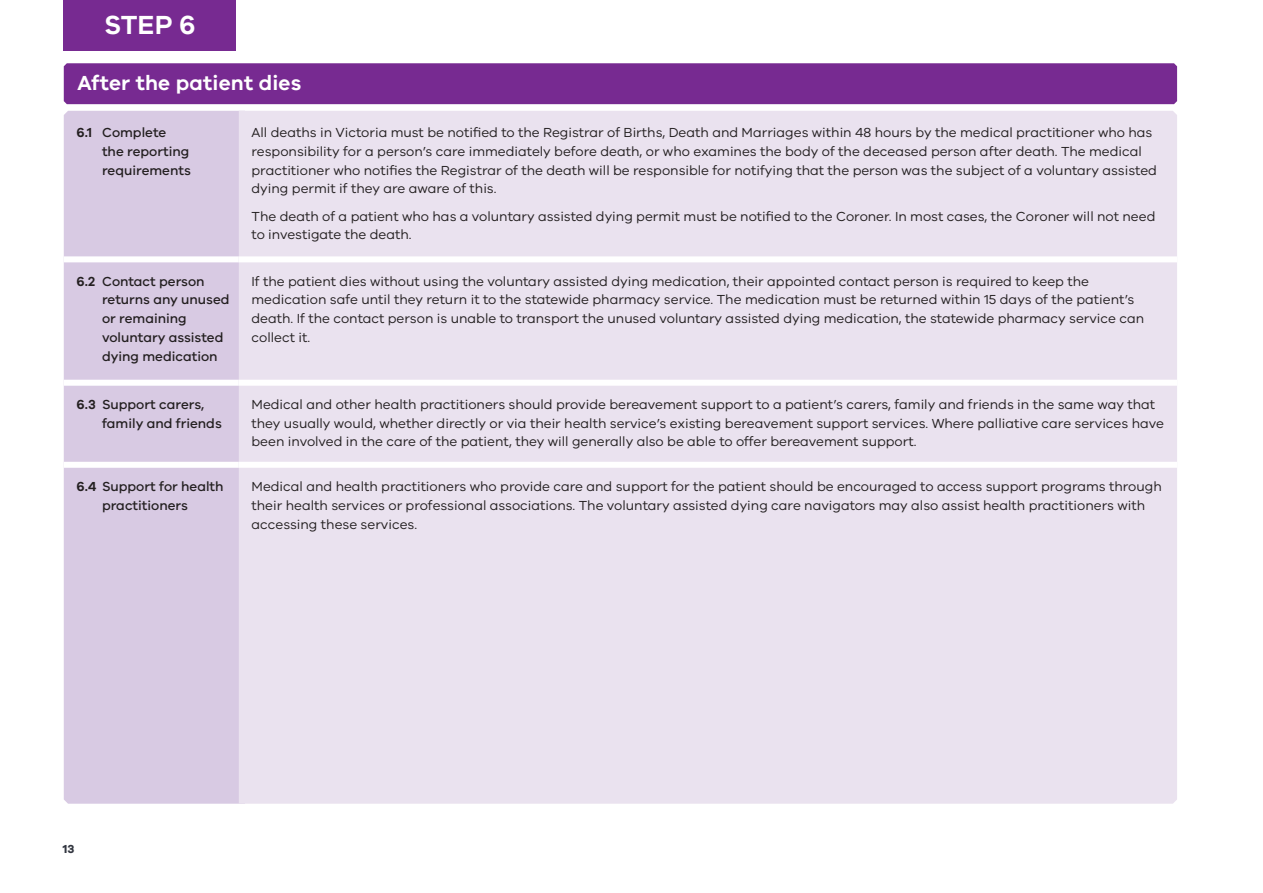
<style>
.page{position:relative;width:1263px;height:893px;background:#fff}
.page>*{position:absolute;margin:0;border:0;box-sizing:border-box;transform-origin:0 0}
.t1{font:600 27px "VIC";color:#fff}
.t2{font:600 21px "VIC";letter-spacing:.01em;color:#fff}
.t3{font:13.5px/18.8px "VIC";color:#231f20}
.t4{font:500 13.5px/18.8px "VIC";color:#231f20}
.t5{font:700 12px "VIC";color:#323640}
.s1{font-weight:600}
</style>
<div class="page">
<div style="left:64px;top:111px;width:175px;height:693px;background:#d8cae3"></div>
<div style="left:239px;top:111px;width:938px;height:693px;background:#eae2ef"></div>
<div style="left:64px;top:63px;width:1113px;height:41px;background:#772a91"></div>
<div style="left:64px;top:0;width:172px;height:51px;background:#772a91"></div>
<div style="left:64px;top:256px;width:175px;height:6px;background:#fff"></div>
<div style="left:239px;top:256px;width:938px;height:6px;background:#fff"></div>
<div style="left:64px;top:380px;width:175px;height:6px;background:#fff"></div>
<div style="left:239px;top:380px;width:938px;height:6px;background:#fff"></div>
<div style="left:64px;top:462px;width:175px;height:6px;background:#fff"></div>
<div style="left:239px;top:462px;width:938px;height:6px;background:#fff"></div>
<h1 class="t1" style="left:104px;top:8px;width:93px">STEP 6</h1>
<h2 class="t2" style="left:77px;top:70px;width:226px">After the patient dies</h2>
<p class="t4" style="left:102px;top:123px;width:90px;text-indent:-26px"><span class="s1">6.1</span> Complete the reporting requirements</p>
<p class="t3" style="left:252px;top:123px;width:907px">All deaths in Victoria must be notified to the Registrar of Births, Death and Marriages within 48 hours by the medical practitioner who has responsibility for a person’s care immediately before death, or who examines the body of the deceased person after death. The medical practitioner who notifies the Registrar of the death will be responsible for notifying that the person was the subject of a voluntary assisted dying permit if they are aware of this.</p>
<p class="t3" style="left:252px;top:206px;width:905px">The death of a patient who has a voluntary assisted dying permit must be notified to the Coroner. In most cases, the Coroner will not need to investigate the death.</p>
<p class="t4" style="left:102px;top:271px;width:129px;text-indent:-26px"><span class="s1">6.2</span> Contact person returns any unused or remaining voluntary assisted dying medication</p>
<p class="t3" style="left:252px;top:271px;width:894px">If the patient dies without using the voluntary assisted dying medication, their appointed contact person is required to keep the medication safe until they return it to the statewide pharmacy service. The medication must be returned within 15 days of the patient’s death. If the contact person is unable to transport the unused voluntary assisted dying medication, the statewide pharmacy service can collect it.</p>
<p class="t4" style="left:102px;top:395px;width:121px;text-indent:-26px"><span class="s1">6.3</span> Support carers, family and friends</p>
<p class="t3" style="left:252px;top:395px;width:914px">Medical and other health practitioners should provide bereavement support to a patient’s carers, family and friends in the same way that they usually would, whether directly or via their health service’s existing bereavement support services. Where palliative care services have been involved in the care of the patient, they will generally also be able to offer bereavement support.</p>
<p class="t4" style="left:102px;top:477px;width:123px;text-indent:-26px"><span class="s1">6.4</span> Support for health practitioners</p>
<p class="t3" style="left:252px;top:477px;width:912px">Medical and health practitioners who provide care and support for the patient should be encouraged to access support programs through their health services or professional associations. The voluntary assisted dying care navigators may also assist health practitioners with accessing these services.</p>
<p class="t5" style="left:63px;top:841px;width:13px">13</p>
</div>
